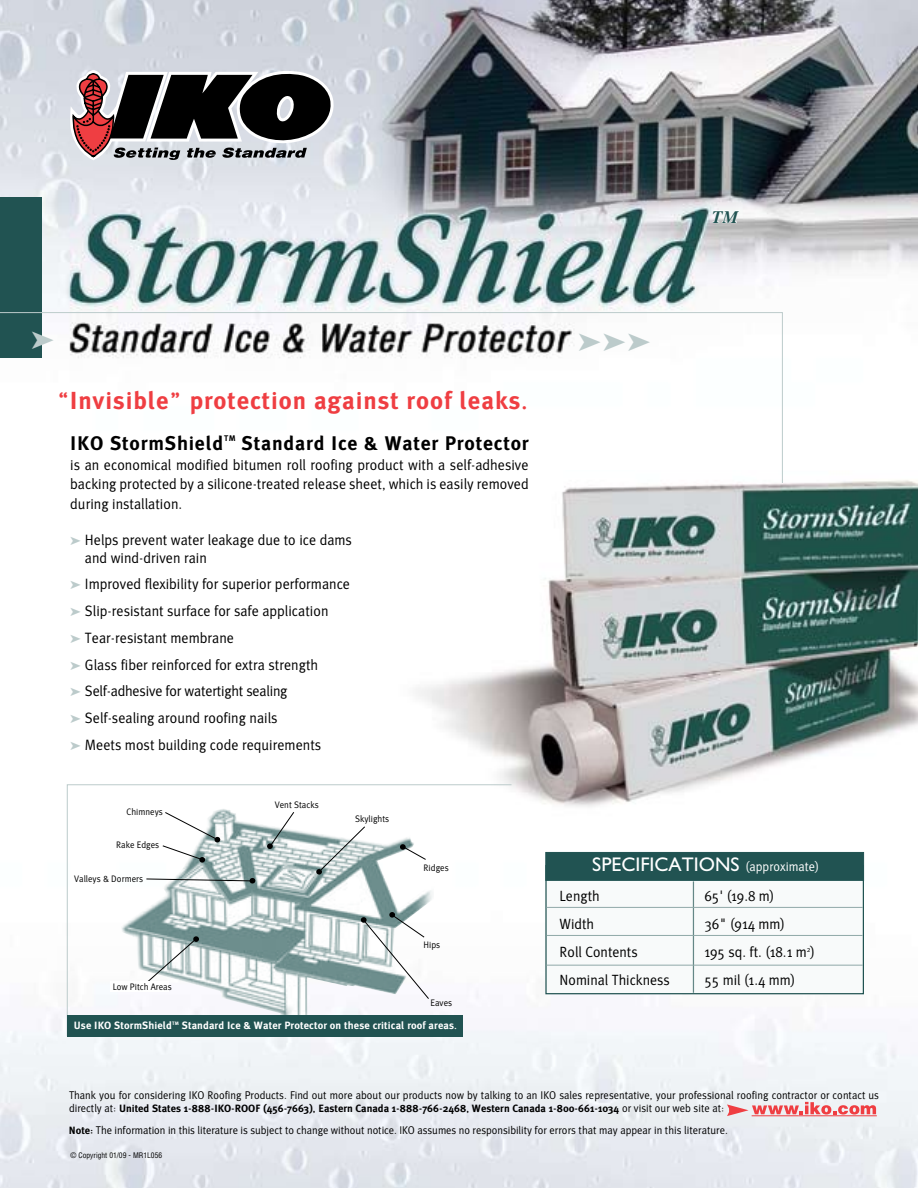
<style>
.page{position:relative;width:918px;height:1188px;background:#fff}
.page>*{position:absolute;margin:0;border:0;box-sizing:border-box;transform-origin:0 0}
.t1{font:26.25px "Meta Plus Bold Ford";letter-spacing:.035em;color:#ef3e42}
.t2{font:25.5px "Zapf Dingbats ITC";color:#bccbcb}
.t3{font:21px "Meta Plus Bold Ford";letter-spacing:.035em;color:#000}
.t4{font:19.8px "Gill Sans Std";color:#fff}
.t5{font:italic 700 17.4px "Times";color:#215352}
.t6{font:15px/26.7px "Meta Plus Normal Ford";color:#000}
.t7{font:14.85px/28px "Meta Plus Normal Ford";color:#000}
.t8{font:11.25px "Meta Plus Normal Ford";color:#000}
.t9{font:11.25px "Meta Plus Bold Ford";color:#000}
.t10{font:11.25px "Meta Plus Bold Ford";letter-spacing:.01em;color:#fff}
.t11{font:9.45px "Meta Plus Normal Ford";color:#000}
.t12{font:8.7px "Meta Plus Bold Ford";color:#000}
.t13{font:condensed 7.5px "Helvetica LT Std";color:#000}
.s1{color:#bccbcb}
.s2{font-family:"Meta Plus Normal Ford";font-size:13.2px}
.s3{font-family:"Meta Plus Normal Ford"}
.s4{font-family:"Meta Plus Bold Ford"}
</style>
<div class="page">
<img style="left:0;top:0;width:918px;height:1188px">
<img style="left:398px;top:471px;width:520px;height:348px">
<div style="left:0;top:197px;width:42px;height:161px;background:#215352"></div>
<svg style="left:0;top:312px;width:783px;height:172px"></svg>
<svg style="left:70px;top:70px;width:263px;height:90px;background:#685f61"></svg>
<div style="left:545px;top:865px;width:319px;height:129px;background:#f8fafa;border:1px solid #215352"></div>
<div style="left:545px;top:852px;width:319px;height:29px;background:#215352;border:1px solid #215352"></div>
<hr style="left:693px;top:881px;width:1px;height:112px;background:#648786">
<hr style="left:547px;top:907px;width:316px;height:1px;background:#90a9a8">
<hr style="left:547px;top:935px;width:316px;height:1px;background:#90a9a8">
<hr style="left:547px;top:965px;width:316px;height:1px;background:#90a9a8">
<svg style="left:727px;top:1102px;width:149px;height:14px"></svg>
<hr style="left:798px;top:1115px;width:79px;height:1px;background:#ef3e42">
<svg style="left:67px;top:784px;width:445px;height:253px"></svg>
<img style="left:121px;top:808px;width:313px;height:207px">
<svg style="left:267px;top:812px;width:27px;height:37px"></svg>
<svg style="left:400px;top:844px;width:26px;height:16px"></svg>
<svg style="left:162px;top:811px;width:58px;height:52px"></svg>
<svg style="left:316px;top:826px;width:49px;height:49px"></svg>
<svg style="left:146px;top:878px;width:109px;height:6px"></svg>
<svg style="left:361px;top:912px;width:68px;height:87px"></svg>
<svg style="left:146px;top:936px;width:53px;height:47px"></svg>
<div style="left:110px;top:981px;width:58px;height:11px;background:#fff"></div>
<div style="left:68px;top:1015px;width:395px;height:21px;background:#215352"></div>
<svg style="left:712px;top:205px;width:28px;height:24px"></svg>
<svg style="left:32px;top:332px;width:22px;height:17px"></svg>
<p class="t5" style="left:712px;top:200px;width:28px">TM</p>
<h1 class="t1" style="left:57px;top:386px;width:472px">“Invisible” protection against roof leaks.</h1>
<h3 class="t3" style="left:70px;top:432px;width:155px">IKO StormShield</h3>
<p class="t12" style="left:224px;top:433px;width:13px">TM</p>
<h3 class="t3" style="left:242px;top:432px;width:289px">Standard Ice &amp; Water Protector</h3>
<p class="t6" style="left:70px;top:455px;width:460px;line-height:19.5px;text-align:justify">is an economical modified bitumen roll roofing product with a self-adhesive backing protected by a silicone-treated release sheet, which is easily removed during installation.</p>
<p class="t6" style="left:85px;top:530px;width:269px;line-height:18px;text-indent:-15px"><span class="s1">➤</span> Helps prevent water leakage due to ice dams and wind-driven rain</p>
<p class="t6" style="left:70px;top:571px;width:281px"><span class="s1">➤</span> Improved flexibility for superior performance <span class="s1">➤</span> Slip-resistant surface for safe application<br><span class="s1">➤</span> Tear-resistant membrane<br><span class="s1">➤</span> Glass fiber reinforced for extra strength<br><span class="s1">➤</span> Self-adhesive for watertight sealing<br><span class="s1">➤</span> Self-sealing around roofing nails<br><span class="s1">➤</span> Meets most building code requirements</p>
<p class="t11" style="left:127px;top:807px;width:38px">Chimneys</p>
<p class="t11" style="left:116px;top:839px;width:45px">Rake Edges</p>
<p class="t11" style="left:74px;top:873px;width:70px">Valleys &amp; Dormers</p>
<p class="t11" style="left:113px;top:981px;width:61px">Low Pitch Areas</p>
<p class="t11" style="left:275px;top:799px;width:46px">Vent Stacks</p>
<p class="t11" style="left:355px;top:814px;width:36px">Skylights</p>
<p class="t11" style="left:424px;top:863px;width:27px">Ridges</p>
<p class="t11" style="left:424px;top:940px;width:18px">Hips</p>
<p class="t11" style="left:430px;top:997px;width:23px">Eaves</p>
<p class="t10" style="left:74px;top:1019px;width:385px">Use IKO StormShield<sup>TM</sup> Standard Ice &amp; Water Protector on these critical roof areas.</p>
<h2 class="t2" style="left:578px;top:330px;width:74px">➤➤➤</h2>
<h3 class="t4" style="left:592px;top:853px;width:228px">SPECIFICATIONS <span class="s2">(approximate)</span></h3>
<p class="t7" style="left:560px;top:881px;width:112px">Length<br>Width<br>Roll Contents<br>Nominal Thickness</p>
<p class="t7" style="left:704px;top:881px;width:112px">65' (19.8 m)<br>36" (914 mm)<br>195 sq. ft. (18.1 m<sup>2</sup>)<br>55 mil (1.4 mm)</p>
<p class="t8" style="left:69px;top:1088px;width:812px">Thank you for considering IKO Roofing Products. Find out more about our products now by talking to an IKO sales representative, your professional roofing contractor or contact us</p>
<p class="t9" style="left:69px;top:1102px;width:657px"><span class="s3">directly at:</span> United States 1-888-IKO-ROOF (456-7663), Eastern Canada 1-888-766-2468, Western Canada 1-800-661-1034 <span class="s3">or visit our web site at:</span></p>
<p class="t8" style="left:69px;top:1124px;width:660px"><span class="s4">Note:</span> The information in this literature is subject to change without notice. IKO assumes no responsibility for errors that may appear in this literature.</p>
<p class="t13" style="left:70px;top:1151px;width:93px">© Copyright 01/09 - MR1L056</p>
</div>
